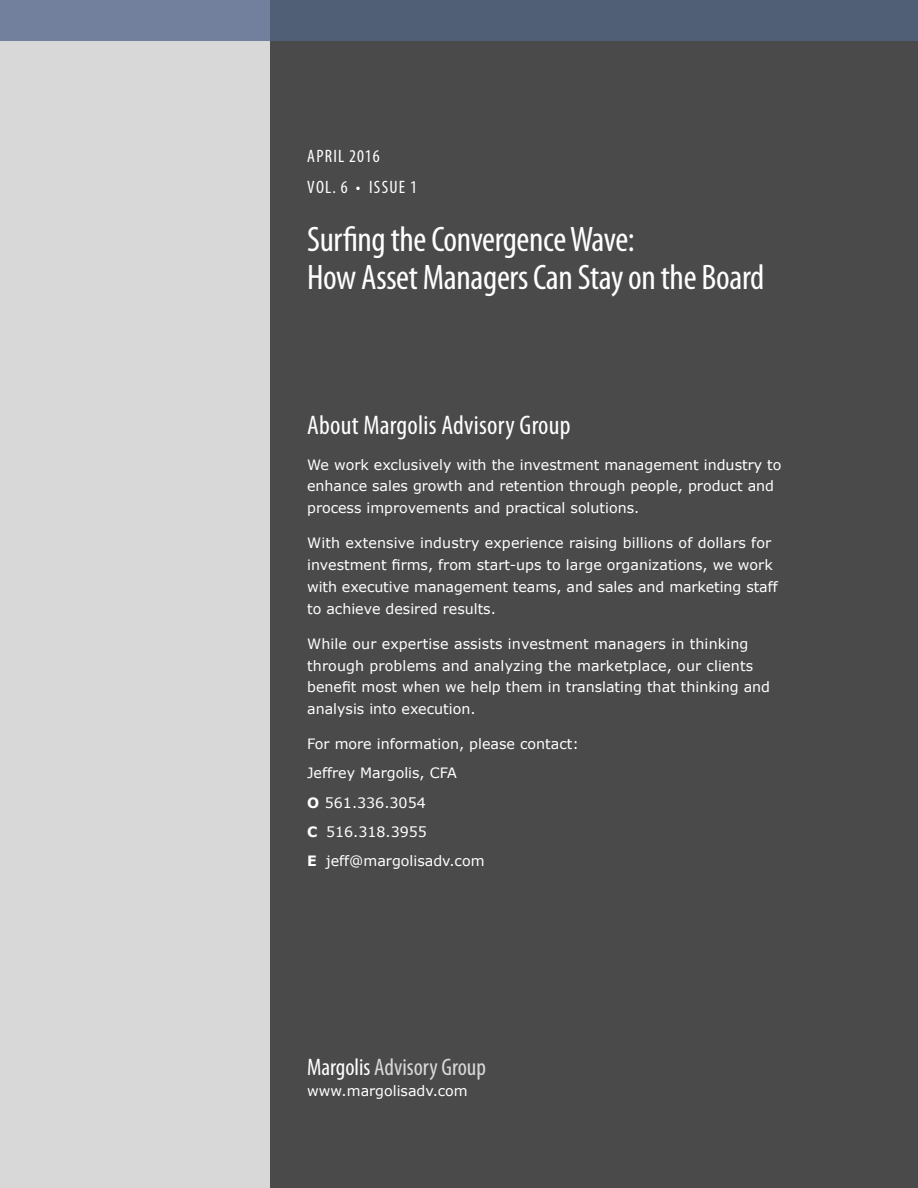
<style>
.page{position:relative;width:918px;height:1188px;background:#fff}
.page>*{position:absolute;margin:0;border:0;box-sizing:border-box;transform-origin:0 0}
.t1{font:condensed 35.7px/37.5px "Myriad Pro";letter-spacing:-.01em;color:#fff}
.t2{font:condensed 27px "Myriad Pro";letter-spacing:.01em;color:#fff}
.t3{font:condensed 24px "Myriad Pro";color:#d8d8d8}
.t4{font:condensed 18px/30.8px "Myriad Pro";letter-spacing:.07em;color:#fff}
.t5{font:14.25px/21.8px "Verdana";color:#fff}
.s1{font-weight:700}
.s2{color:#fff}
</style>
<div class="page">
<div style="left:0;top:0;width:307px;height:1188px;background:#d8d8d8"></div>
<div style="left:0;top:0;width:270px;height:40px;background:#73809d"></div>
<div style="left:270px;top:0;width:648px;height:1188px;background:#4a4a4a"></div>
<div style="left:270px;top:0;width:648px;height:40px;background:#505e76"></div>
<p class="t4" style="left:307px;top:140px;width:111px">APRIL 2016<br>VOL. 6 • ISSUE 1</p>
<h1 class="t1" style="left:307px;top:220px;width:459px">Surfing the Convergence Wave:<br>How Asset Managers Can Stay on the Board</h1>
<h2 class="t2" style="left:307px;top:409px;width:265px">About Margolis Advisory Group</h2>
<p class="t5" style="left:307px;top:454px;width:476px">We work exclusively with the investment management industry to enhance sales growth and retention through people, product and process improvements and practical solutions.</p>
<p class="t5" style="left:307px;top:532px;width:472px">With extensive industry experience raising billions of dollars for investment firms, from start-ups to large organizations, we work with executive management teams, and sales and marketing staff to achieve desired results.</p>
<p class="t5" style="left:307px;top:633px;width:465px">While our expertise assists investment managers in thinking through problems and analyzing the marketplace, our clients benefit most when we help them in translating that thinking and analysis into execution.</p>
<p class="t5" style="left:307px;top:730px;width:273px;line-height:29.1px">For more information, please contact:<br>Jeffrey Margolis, CFA<br><span class="s1">O</span> 561.336.3054<br><span class="s1">C</span> 516.318.3955<br><span class="s1">E</span> jeff@margolisadv.com</p>
<h3 class="t3" style="left:307px;top:1052px;width:180px"><span class="s2">Margolis</span> Advisory Group</h3>
<p class="t5" style="left:307px;top:1080px;width:162px">www.margolisadv.com</p>
</div>
